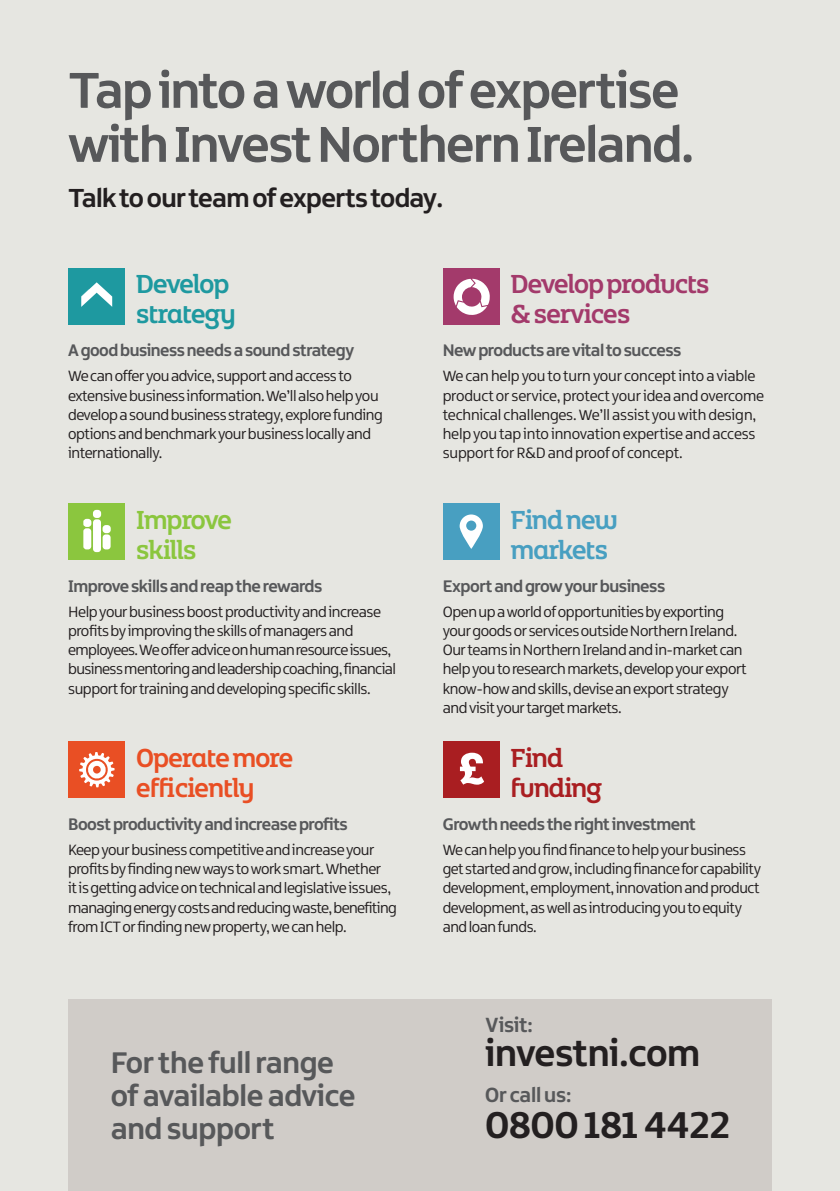
<style>
.page{position:relative;width:840px;height:1191px;background:#fff}
.page>*{position:absolute;margin:0;border:0;box-sizing:border-box;transform-origin:0 0}
.t1{font:700 54px/54px "Northern Ireland";letter-spacing:-.025em;color:#57585a}
.t2{font:700 40px "Northern Ireland";letter-spacing:-.01em;color:#231f20}
.t3{font:700 32px/33px "Northern Ireland";letter-spacing:-.01em;color:#57585a}
.t4{font:700 28px "Northern Ireland";letter-spacing:-.025em;color:#231f20}
.t5{font:28px/30px "Northern Ireland Headline";letter-spacing:-.025em;color:#a33a6b}
.t6{font:28px/30px "Northern Ireland Headline";letter-spacing:-.025em;color:#e94f24}
.t7{font:28px/30px "Northern Ireland Headline";letter-spacing:-.025em;color:#1e99a0}
.t8{font:28px/30px "Northern Ireland Headline";letter-spacing:-.025em;color:#489fc1}
.t9{font:28px/30px "Northern Ireland Headline";letter-spacing:-.025em;color:#8bc63e}
.t10{font:28px/30px "Northern Ireland Headline";letter-spacing:-.025em;color:#a91e21}
.t11{font:700 22px "Northern Ireland";letter-spacing:-.01em;color:#57585a}
.t12{font:700 18px "Northern Ireland";letter-spacing:-.025em;color:#57585a}
.t13{font:16px/19.2px "Northern Ireland";letter-spacing:-.025em;color:#231f20}
</style>
<div class="page">
<div style="left:0;top:0;width:839px;height:1191px;background:#e6e6e1"></div>
<div style="left:68px;top:999px;width:703px;height:192px;background:#d0ccc8"></div>
<div style="left:68px;top:268px;width:57px;height:57px;background:#1e99a0"></div>
<svg style="left:81px;top:282px;width:31px;height:25px"></svg>
<div style="left:442px;top:268px;width:57px;height:57px;background:#a33a6b"></div>
<svg style="left:453px;top:279px;width:36px;height:36px"></svg>
<div style="left:68px;top:503px;width:57px;height:57px;background:#8bc63e"></div>
<svg style="left:83px;top:519px;width:8px;height:8px"></svg>
<div style="left:102px;top:525px;width:9px;height:8px;background:#fff;border-radius:3px"></div>
<div style="left:83px;top:528px;width:8px;height:21px;background:#fff;border-radius:3px"></div>
<div style="left:103px;top:534px;width:7px;height:15px;background:#fff;border-radius:3px"></div>
<div style="left:93px;top:519px;width:8px;height:33px;background:#fff;border-radius:3px"></div>
<div style="left:93px;top:510px;width:8px;height:8px;background:#fff;border-radius:3px"></div>
<div style="left:442px;top:503px;width:57px;height:57px;background:#489fc1"></div>
<svg style="left:459px;top:514px;width:23px;height:35px"></svg>
<div style="left:68px;top:741px;width:57px;height:57px;background:#e94f24"></div>
<svg style="left:79px;top:752px;width:35px;height:35px"></svg>
<div style="left:442px;top:741px;width:57px;height:57px;background:#a91e21"></div>
<svg style="left:459px;top:752px;width:25px;height:32px"></svg>
<h1 class="t1" style="left:68px;top:62px;width:627px">Tap into a world of expertise with Invest Northern Ireland.</h1>
<h3 class="t4" style="left:68px;top:180px;width:376px">Talk to our team of experts today.</h3>
<h3 class="t7" style="left:136px;top:269px;width:101px">Develop strategy</h3>
<p class="t12" style="left:68px;top:339px;width:287px">A good business needs a sound strategy</p>
<p class="t13" style="left:68px;top:367px;width:316px">We can offer you advice, support and access to extensive business information. We’ll also help you develop a sound business strategy, explore funding options and benchmark your business locally and internationally.</p>
<h3 class="t9" style="left:136px;top:504px;width:97px">Improve skills</h3>
<p class="t12" style="left:68px;top:574px;width:256px">Improve skills and reap the rewards</p>
<p class="t13" style="left:68px;top:602px;width:329px">Help your business boost productivity and increase profits by improving the skills of managers and employees. We offer advice on human resource issues, business mentoring and leadership coaching, financial support for training and developing specific skills.</p>
<h3 class="t6" style="left:136px;top:742px;width:159px">Operate more efficiently</h3>
<p class="t12" style="left:68px;top:812px;width:281px">Boost productivity and increase profits</p>
<p class="t13" style="left:68px;top:840px;width:330px">Keep your business competitive and increase your profits by finding new ways to work smart. Whether<br>it is getting advice on technical and legislative issues, managing energy costs and reducing waste, benefiting from ICT or finding new property, we can help.</p>
<h3 class="t3" style="left:111px;top:1045px;width:246px">For the full range of available advice and support</h3>
<h3 class="t5" style="left:510px;top:269px;width:200px">Develop products &amp; services</h3>
<p class="t12" style="left:442px;top:339px;width:240px">New products are vital to success</p>
<p class="t13" style="left:442px;top:367px;width:323px">We can help you to turn your concept into a viable product or service, protect your idea and overcome technical challenges. We’ll assist you with design, help you tap into innovation expertise and access support for R&amp;D and proof of concept.</p>
<h3 class="t8" style="left:510px;top:504px;width:109px">Find new markets</h3>
<p class="t12" style="left:442px;top:574px;width:224px">Export and grow your business</p>
<p class="t13" style="left:442px;top:602px;width:305px">Open up a world of opportunities by exporting your goods or services outside Northern Ireland.<br>Our teams in Northern Ireland and in-market can help you to research markets, develop your export know-how and skills, devise an export strategy and visit your target markets.</p>
<h3 class="t10" style="left:510px;top:742px;width:93px">Find funding</h3>
<p class="t12" style="left:442px;top:812px;width:255px">Growth needs the right investment</p>
<p class="t13" style="left:442px;top:840px;width:320px">We can help you find finance to help your business get started and grow, including finance for capability development, employment, innovation and product development, as well as introducing you to equity and loan funds.</p>
<h3 class="t11" style="left:485px;top:1011px;width:49px">Visit:</h3>
<h2 class="t2" style="left:485px;top:1027px;width:216px">investni.com</h2>
<h3 class="t11" style="left:485px;top:1080px;width:87px">Or call us:</h3>
<h2 class="t2" style="left:485px;top:1099px;width:246px">0800 181 4422</h2>
</div>
